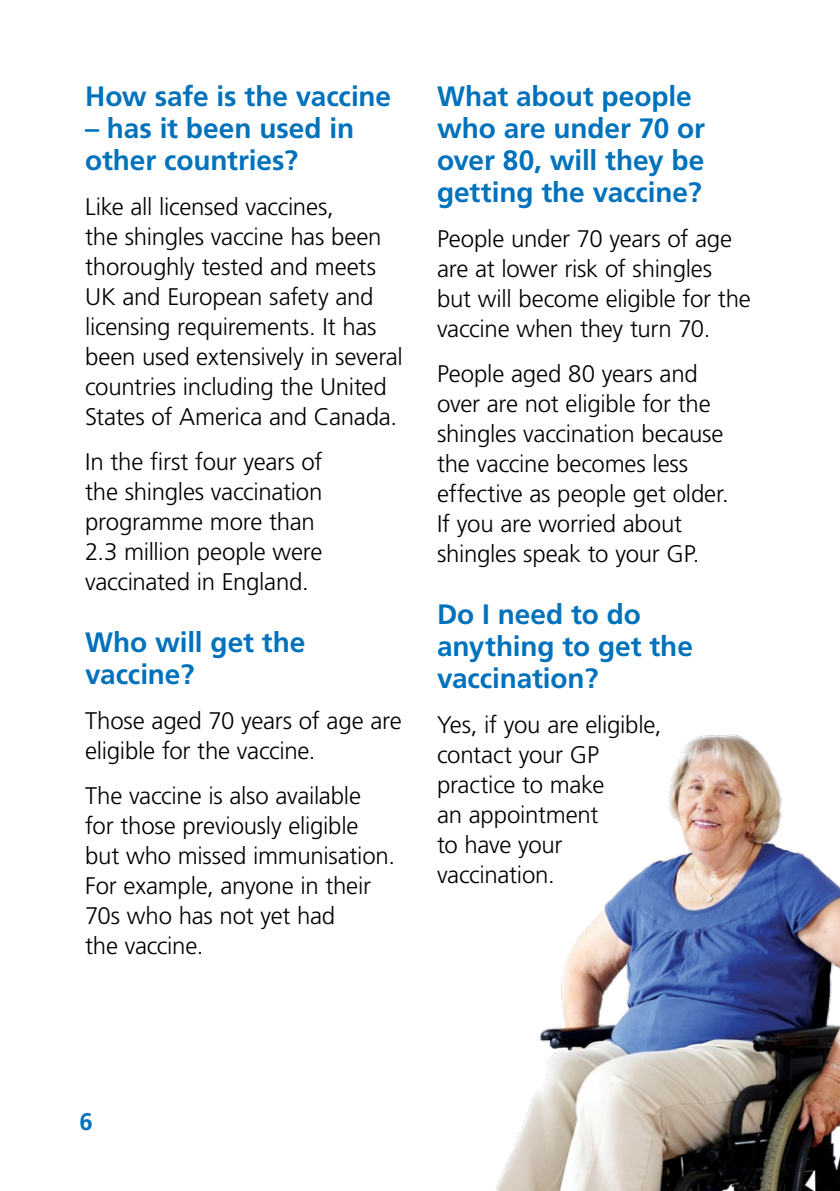
<style>
.page{position:relative;width:840px;height:1191px;background:#fff}
.page>*{position:absolute;margin:0;border:0;box-sizing:border-box;transform-origin:0 0}
.Body{font:700 28px/32px "Frutiger";letter-spacing:-.005em;color:#0072bc}
.Body-2{font:300 24px/30px "Frutiger";letter-spacing:-.01em;color:#000}
.t1{font:700 24px "Frutiger";color:#0072bc}
</style>
<div class="page">
<img style="left:495px;top:734px;width:344px;height:457px">
<h1 class="Body" style="left:85px;top:80px;width:307px">How safe is the vaccine</h1>
<h1 class="Body" style="left:85px;top:112px;width:270px">– has it been used in other countries?</h1>
<p class="Body-2" style="left:85px;top:192px;width:319px">Like all licensed vaccines,<br>the shingles vaccine has been thoroughly tested and meets<br>UK and European safety and licensing requirements. It has been used extensively in several countries including the United<br>States of America and Canada.</p>
<p class="Body-2" style="left:85px;top:447px;width:239px">In the first four years of the shingles vaccination programme more than<br>2.3 million people were vaccinated in England.</p>
<h1 class="Body" style="left:85px;top:626px;width:221px">Who will get the vaccine?</h1>
<p class="Body-2" style="left:85px;top:706px;width:318px">Those aged 70 years of age are eligible for the vaccine.</p>
<p class="Body-2" style="left:85px;top:781px;width:311px">The vaccine is also available for those previously eligible but who missed immunisation.<br>For example, anyone in their<br>70s who has not yet had<br>the vaccine.</p>
<p class="Body" style="left:437px;top:80px;width:269px">What about people who are under 70 or over 80, will they be getting the vaccine?</p>
<p class="Body-2" style="left:437px;top:224px;width:315px">People under 70 years of age are at lower risk of shingles but will become eligible for the vaccine when they turn 70.</p>
<p class="Body-2" style="left:437px;top:359px;width:293px">People aged 80 years and over are not eligible for the shingles vaccination because the vaccine becomes less effective as people get older.<br>If you are worried about shingles speak to your GP.</p>
<h1 class="Body" style="left:437px;top:598px;width:257px">Do I need to do anything to get the vaccination?</h1>
<p class="Body-2" style="left:437px;top:710px;width:226px">Yes, if you are eligible, contact your GP practice to make<br>an appointment<br>to have your vaccination.</p>
<p class="t1" style="left:79px;top:1107px;width:15px">6</p>
</div>
